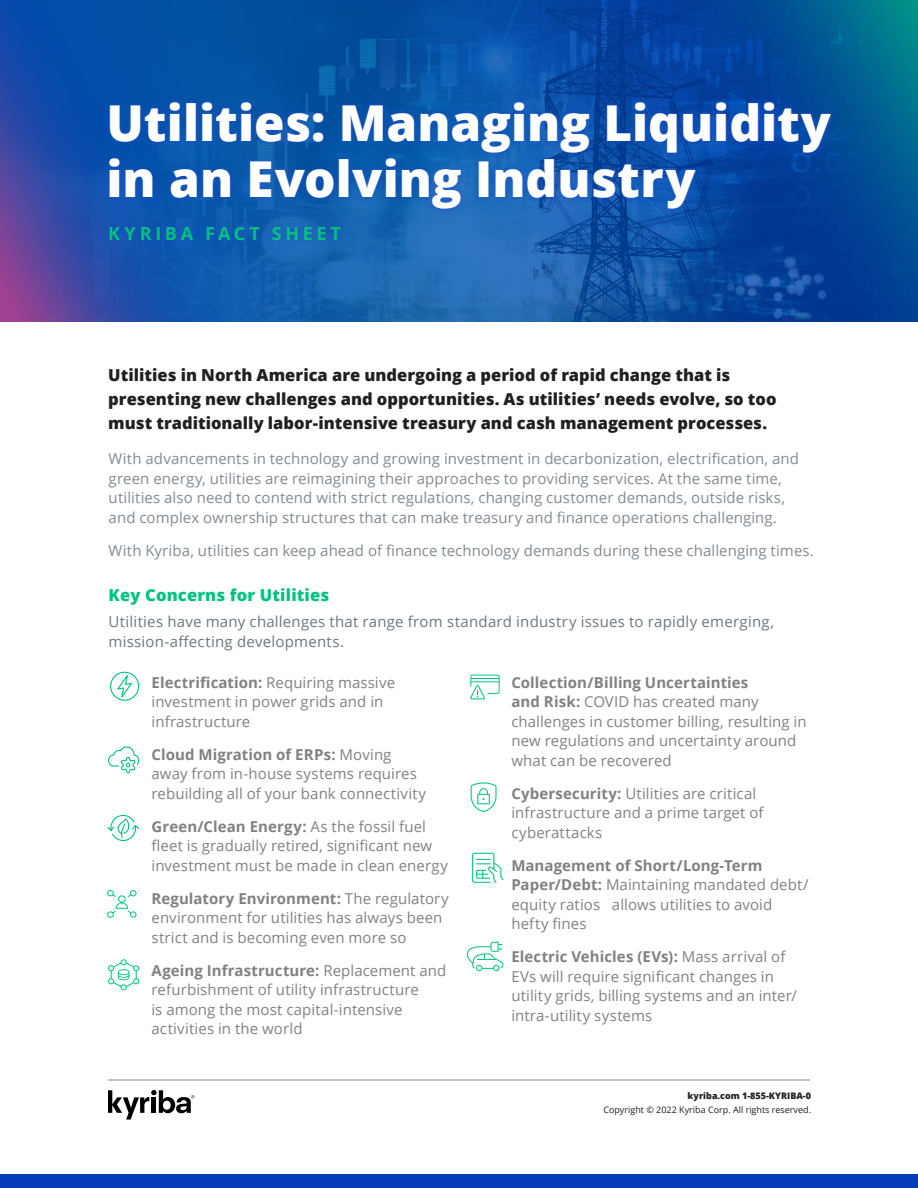
<style>
.page{position:relative;width:918px;height:1188px;background:#fff}
.page>*{position:absolute;margin:0;border:0;box-sizing:border-box;transform-origin:0 0}
.Page_Title{font:800 49.5px/55.5px "Open Sans";color:#fff}
.t1{font:700 18px "Open Sans";letter-spacing:.205em;color:#00c280}
.Intro_Text{font:800 16.5px/24px "Open Sans";color:#231f20}
.Green_Header{font:800 16.5px "Open Sans";letter-spacing:.01em;color:#00c280}
.Body{font:15px/19.5px "Open Sans";letter-spacing:.005em;color:#818181}
.Body-2{font:15px/19.5px "Open Sans";letter-spacing:.005em;color:#818b93}
.Body-3{font:15px/19.5px "Open Sans";letter-spacing:.015em;color:#6b7780}
.t2{font:9px "Open Sans";color:#231f20}
.t3{font:800 9px "Open Sans";color:#231f20}
.s1{font-weight:700}
</style>
<div class="page">
<svg style="left:108px;top:1090px;width:86px;height:30px"></svg>
<hr style="left:108px;top:1079px;width:702px;height:2px;background:#b3adab">
<div style="left:0;top:1174px;width:918px;height:14px;background:#033dba"></div>
<img style="left:0;top:0;width:918px;height:322px">
<div style="left:102px;top:95px;width:737px;height:122px;background:#1c4fc2;opacity:.7"></div>
<div style="left:102px;top:219px;width:246px;height:29px;background:#1c4fc2;opacity:.7"></div>
<svg style="left:108px;top:959px;width:31px;height:31px"></svg>
<svg style="left:108px;top:746px;width:31px;height:27px"></svg>
<svg style="left:110px;top:671px;width:30px;height:30px"></svg>
<svg style="left:107px;top:814px;width:33px;height:28px"></svg>
<svg style="left:107px;top:890px;width:30px;height:28px"></svg>
<svg style="left:470px;top:675px;width:30px;height:24px"></svg>
<svg style="left:471px;top:782px;width:26px;height:30px"></svg>
<svg style="left:472px;top:853px;width:31px;height:30px"></svg>
<svg style="left:467px;top:942px;width:37px;height:29px"></svg>
<p class="Page_Title" style="left:106px;top:93px;width:726px">Utilities: Managing Liquidity in an Evolving Industry</p>
<p class="t1" style="left:108px;top:221px;width:234px">KYRIBA FACT SHEET</p>
<p class="Intro_Text" style="left:108px;top:362px;width:670px">Utilities in North America are undergoing a period of rapid change that is presenting new challenges and opportunities. As utilities’ needs evolve, so too must traditionally labor-intensive treasury and cash management processes.</p>
<p class="Body-2" style="left:109px;top:449px;width:692px">With advancements in technology and growing investment in decarbonization, electrification, and green energy, utilities are reimagining their approaches to providing services. At the same time, utilities also need to contend with strict regulations, changing customer demands, outside risks, and complex ownership structures that can make treasury and finance operations challenging.</p>
<p class="Body-2" style="left:109px;top:540px;width:707px">With Kyriba, utilities can keep ahead of finance technology demands during these challenging times.</p>
<p class="Green_Header" style="left:109px;top:582px;width:222px">Key Concerns for Utilities</p>
<p class="Body-3" style="left:109px;top:612px;width:667px">Utilities have many challenges that range from standard industry issues to rapidly emerging, mission-affecting developments.</p>
<p class="Body" style="left:152px;top:672px;width:245px"><span class="s1">Electrification:</span> Requiring massive investment in power grids and in infrastructure</p>
<p class="Body" style="left:152px;top:744px;width:276px"><span class="s1">Cloud Migration of ERPs:</span> Moving away from in-house systems requires rebuilding all of your bank connectivity</p>
<p class="Body" style="left:152px;top:816px;width:298px"><span class="s1">Green/Clean Energy:</span> As the fossil fuel fleet is gradually retired, significant new investment must be made in clean energy</p>
<p class="Body" style="left:152px;top:888px;width:299px"><span class="s1">Regulatory Environment:</span> The regulatory environment for utilities has always been strict and is becoming even more so</p>
<p class="Body" style="left:152px;top:960px;width:296px"><span class="s1">Ageing Infrastructure:</span> Replacement and refurbishment of utility infrastructure<br>is among the most capital-intensive activities in the world</p>
<p class="Body" style="left:511px;top:672px;width:297px"><span class="s1">Collection/Billing Uncertainties<br>and Risk:</span> COVID has created many challenges in customer billing, resulting in new regulations and uncertainty around what can be recovered</p>
<p class="Body" style="left:511px;top:783px;width:254px"><span class="s1">Cybersecurity:</span> Utilities are critical infrastructure and a prime target of cyberattacks</p>
<p class="Body" style="left:511px;top:855px;width:299px"><span class="s1">Management of Short/Long-Term<br>Paper/Debt:</span> Maintaining mandated debt/ equity ratios allows utilities to avoid hefty fines</p>
<p class="Body" style="left:511px;top:946px;width:287px"><span class="s1">Electric Vehicles (EVs):</span> Mass arrival of EVs will require significant changes in utility grids, billing systems and an inter/ intra-utility systems</p>
<p class="t3" style="left:688px;top:1089px;width:125px">kyriba.com 1-855-KYRIBA-0</p>
<p class="t2" style="left:603px;top:1104px;width:209px">Copyright © 2022 Kyriba Corp. All rights reserved.</p>
</div>
